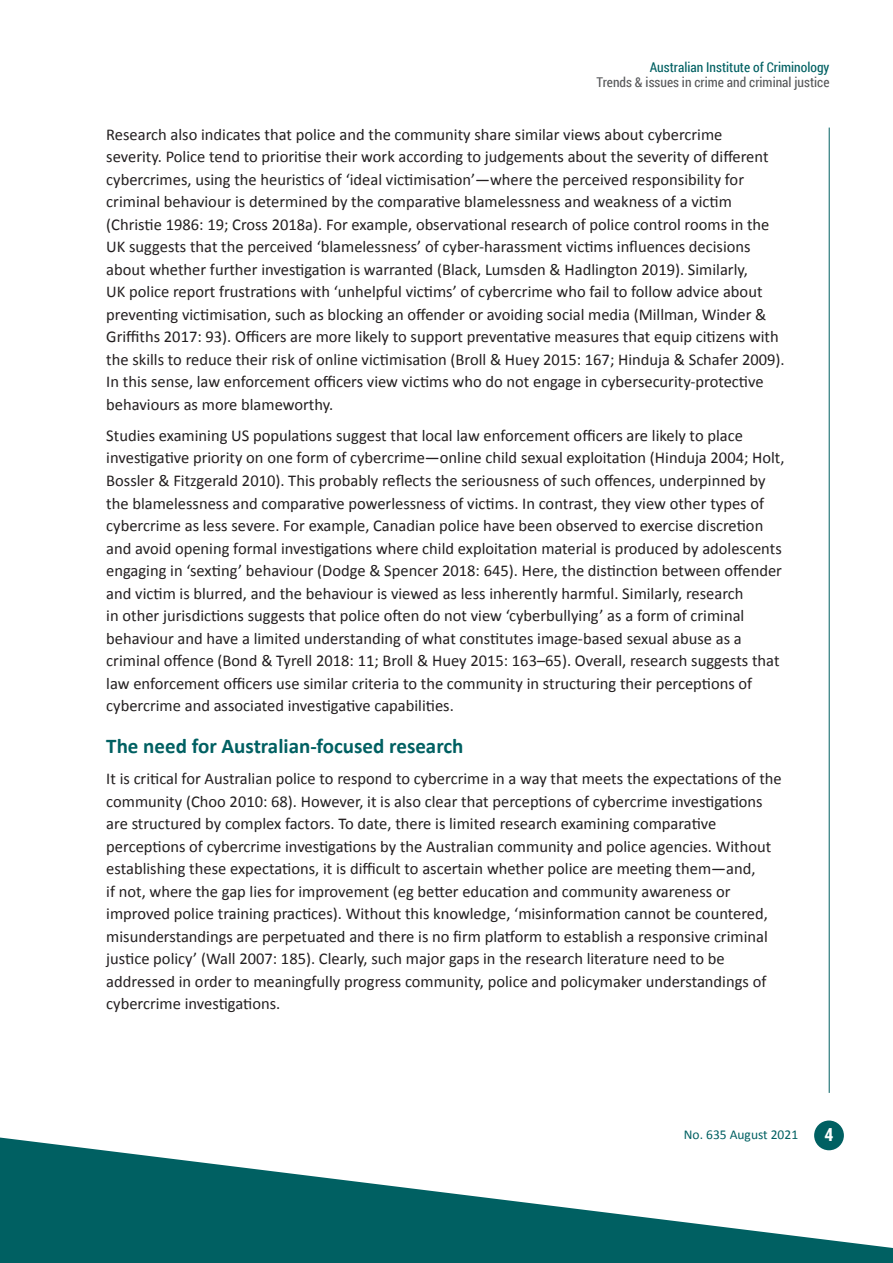
<style>
.page{position:relative;width:893px;height:1263px;background:#fff}
.page>*{position:absolute;margin:0;border:0;box-sizing:border-box;transform-origin:0 0}
.t1{font:700 21px "Calibri";color:#006062}
.t2{font:700 18px "Roboto Condensed";color:#fff}
.body{font:16.5px/22.5px "Calibri";color:#231f20}
.t3{font:13.5px "Roboto Condensed";color:#57585a}
.t4{font:13.5px "Roboto Condensed";color:#006062}
.t5{font:13.5px "Calibri";color:#006062}
</style>
<div class="page">
<hr style="left:829px;top:128px;width:1px;height:965px;background:#006062">
<div style="left:814px;top:1120px;width:30px;height:30px;background:#006062;border-radius:50%"></div>
<svg style="left:0;top:1137px;width:893px;height:126px;fill:#006062"></svg>
<p class="t4" style="left:650px;top:58px;width:181px">Australian Institute of Criminology</p>
<p class="t3" style="left:597px;top:73px;width:234px">Trends &amp; issues in crime and criminal justice</p>
<p class="body" style="left:106px;top:123px;width:680px">Research also indicates that police and the community share similar views about cybercrime<br>severity. Police tend to prioritise their work according to judgements about the severity of different cybercrimes, using the heuristics of ‘ideal victimisation’—where the perceived responsibility for criminal behaviour is determined by the comparative blamelessness and weakness of a victim (Christie 1986: 19; Cross 2018a). For example, observational research of police control rooms in the UK suggests that the perceived ‘blamelessness’ of cyber-harassment victims influences decisions about whether further investigation is warranted (Black, Lumsden &amp; Hadlington 2019). Similarly,<br>UK police report frustrations with ‘unhelpful victims’ of cybercrime who fail to follow advice about preventing victimisation, such as blocking an offender or avoiding social media (Millman, Winder &amp; Griffiths 2017: 93). Officers are more likely to support preventative measures that equip citizens with the skills to reduce their risk of online victimisation (Broll &amp; Huey 2015: 167; Hinduja &amp; Schafer 2009).<br>In this sense, law enforcement officers view victims who do not engage in cybersecurity-protective behaviours as more blameworthy.</p>
<p class="body" style="left:106px;top:424px;width:680px">Studies examining US populations suggest that local law enforcement officers are likely to place investigative priority on one form of cybercrime—online child sexual exploitation (Hinduja 2004; Holt, Bossler &amp; Fitzgerald 2010). This probably reflects the seriousness of such offences, underpinned by the blamelessness and comparative powerlessness of victims. In contrast, they view other types of cybercrime as less severe. For example, Canadian police have been observed to exercise discretion and avoid opening formal investigations where child exploitation material is produced by adolescents engaging in ‘sexting’ behaviour (Dodge &amp; Spencer 2018: 645). Here, the distinction between offender and victim is blurred, and the behaviour is viewed as less inherently harmful. Similarly, research<br>in other jurisdictions suggests that police often do not view ‘cyberbullying’ as a form of criminal behaviour and have a limited understanding of what constitutes image-based sexual abuse as a criminal offence (Bond &amp; Tyrell 2018: 11; Broll &amp; Huey 2015: 163–65). Overall, research suggests that law enforcement officers use similar criteria to the community in structuring their perceptions of cybercrime and associated investigative capabilities.</p>
<h2 class="t1" style="left:106px;top:733px;width:359px">The need for Australian-focused research</h2>
<p class="body" style="left:106px;top:768px;width:677px">It is critical for Australian police to respond to cybercrime in a way that meets the expectations of the community (Choo 2010: 68). However, it is also clear that perceptions of cybercrime investigations are structured by complex factors. To date, there is limited research examining comparative perceptions of cybercrime investigations by the Australian community and police agencies. Without establishing these expectations, it is difficult to ascertain whether police are meeting them—and,<br>if not, where the gap lies for improvement (eg better education and community awareness or improved police training practices). Without this knowledge, ‘misinformation cannot be countered, misunderstandings are perpetuated and there is no firm platform to establish a responsive criminal justice policy’ (Wall 2007: 185). Clearly, such major gaps in the research literature need to be addressed in order to meaningfully progress community, police and policymaker understandings of cybercrime investigations.</p>
<p class="t5" style="left:684px;top:1126px;width:116px">No. 635 August 2021</p>
<p class="t2" style="left:824px;top:1122px;width:10px">4</p>
</div>
